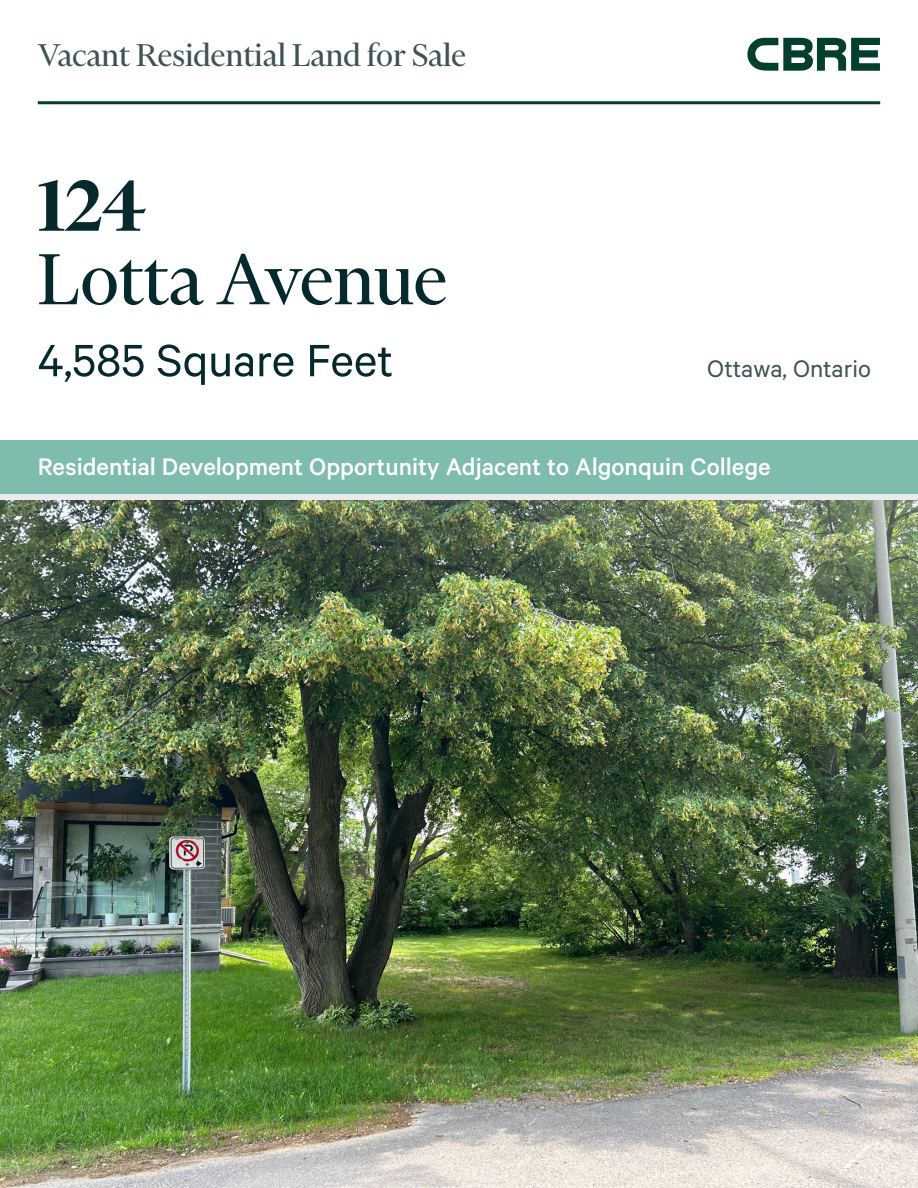
<style>
.page{position:relative;width:918px;height:1188px;background:#fff}
.page>*{position:absolute;margin:0;border:0;box-sizing:border-box;transform-origin:0 0}
.Heading_Large{font:82.5px "Financier Display";color:#05292c}
.Heading_Large-2{font:600 82.5px "Financier Display";color:#05292c}
.Subheading_Large{font:51px "Calibre";color:#05292c}
.t1{font:36px "Financier Display";color:#415255}
.t2{font:500 27px "Calibre";color:#fff}
.t3{font:27px "Calibre";color:#415255}
</style>
<div class="page">
<img style="left:0;top:500px;width:918px;height:688px">
<svg style="left:747px;top:38px;width:133px;height:33px"></svg>
<hr style="left:38px;top:101px;width:842px;height:3px;background:#023f2c">
<div style="left:0;top:440px;width:918px;height:54px;background:#7ebcad"></div>
<p class="t1" style="left:38px;top:36px;width:430px">Vacant Residential Land for Sale</p>
<p class="Heading_Large-2" style="left:38px;top:151px;width:110px">124</p>
<p class="Heading_Large" style="left:38px;top:236px;width:411px">Lotta Avenue</p>
<p class="Subheading_Large" style="left:38px;top:331px;width:357px">4,585 Square Feet</p>
<p class="t3" style="left:707px;top:352px;width:165px">Ottawa, Ontario</p>
<p class="t2" style="left:38px;top:451px;width:734px">Residential Development Opportunity Adjacent to Algonquin College</p>
</div>
